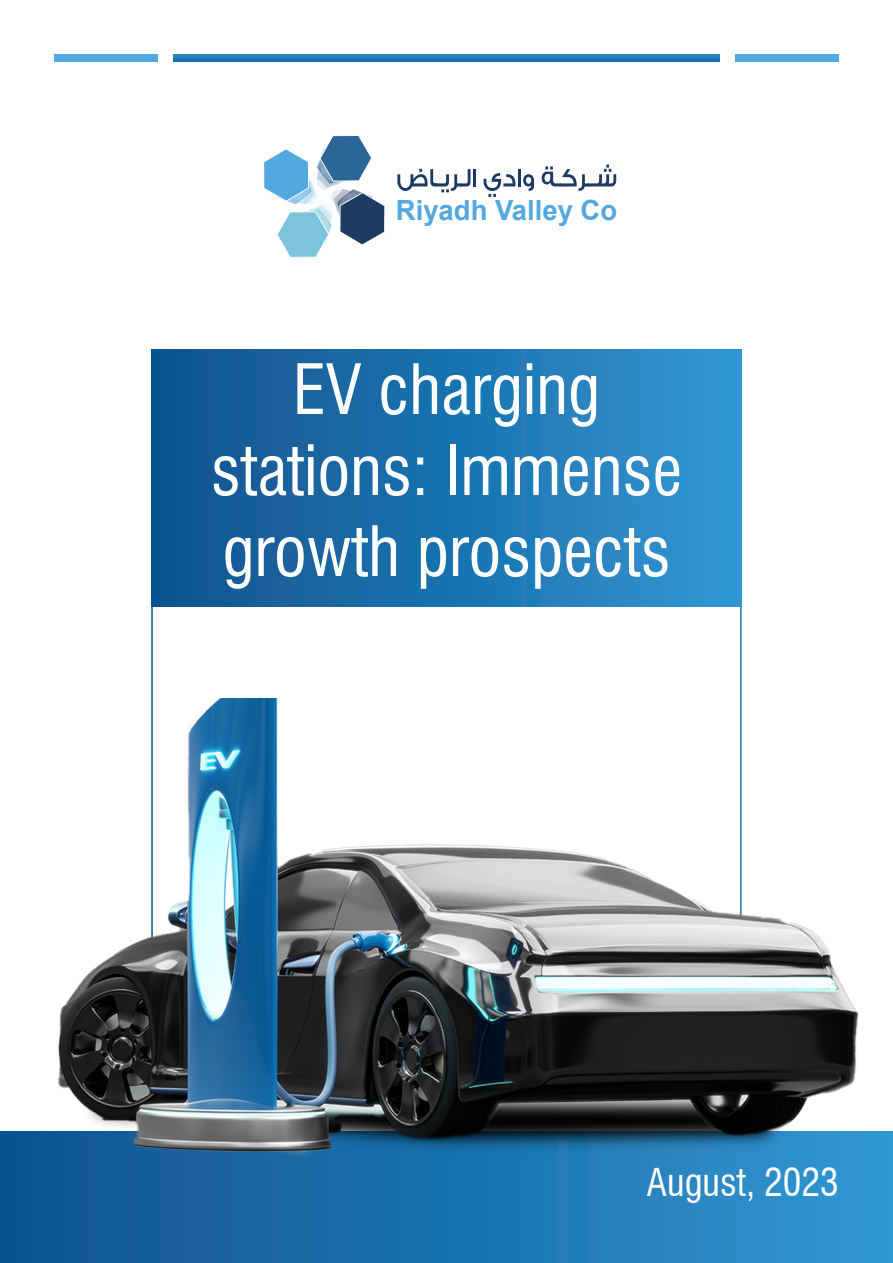
<style>
.page{position:relative;width:893px;height:1263px;background:#fff}
.page>*{position:absolute;margin:0;border:0;box-sizing:border-box;transform-origin:0 0}
.t1{font:condensed 67.5px/81px "Swiss 721 BT";color:#fff;text-align:center}
.t2{font:condensed 37.5px "Swiss 721 BT";color:#fff}
.t3{font:700 27.9px "Arial";color:#52a9df}
</style>
<div class="page">
<div style="left:0;top:1131px;width:893px;height:132px;background:linear-gradient(to right,#0c528e,#3096d1)"></div>
<img style="left:0;top:698px;width:893px;height:502px">
<div style="left:151px;top:349px;width:591px;height:258px;background:linear-gradient(to right,#0c528e,#3096d1)"></div>
<svg style="left:397px;top:169px;width:73px;height:23px"></svg>
<hr style="left:473px;top:169px;width:3px;height:17px;background:#1d3b60">
<svg style="left:484px;top:173px;width:31px;height:24px"></svg>
<hr style="left:518px;top:169px;width:3px;height:17px;background:#1d3b60">
<svg style="left:523px;top:174px;width:11px;height:17px"></svg>
<svg style="left:542px;top:165px;width:74px;height:26px"></svg>
<svg style="left:263px;top:135px;width:122px;height:122px"></svg>
<div style="left:54px;top:54px;width:104px;height:7px;background:#52a9df"></div>
<div style="left:735px;top:54px;width:104px;height:7px;background:#52a9df"></div>
<svg style="left:173px;top:54px;width:547px;height:7px;background:#227cb8"></svg>
<p class="t3" style="left:396px;top:191px;width:223px">Riyadh Valley Co</p>
<p class="t1" style="left:211px;top:349px;width:473px">EV charging stations: Immense growth prospects</p>
<p class="t2" style="left:646px;top:1160px;width:194px">August, 2023</p>
</div>
